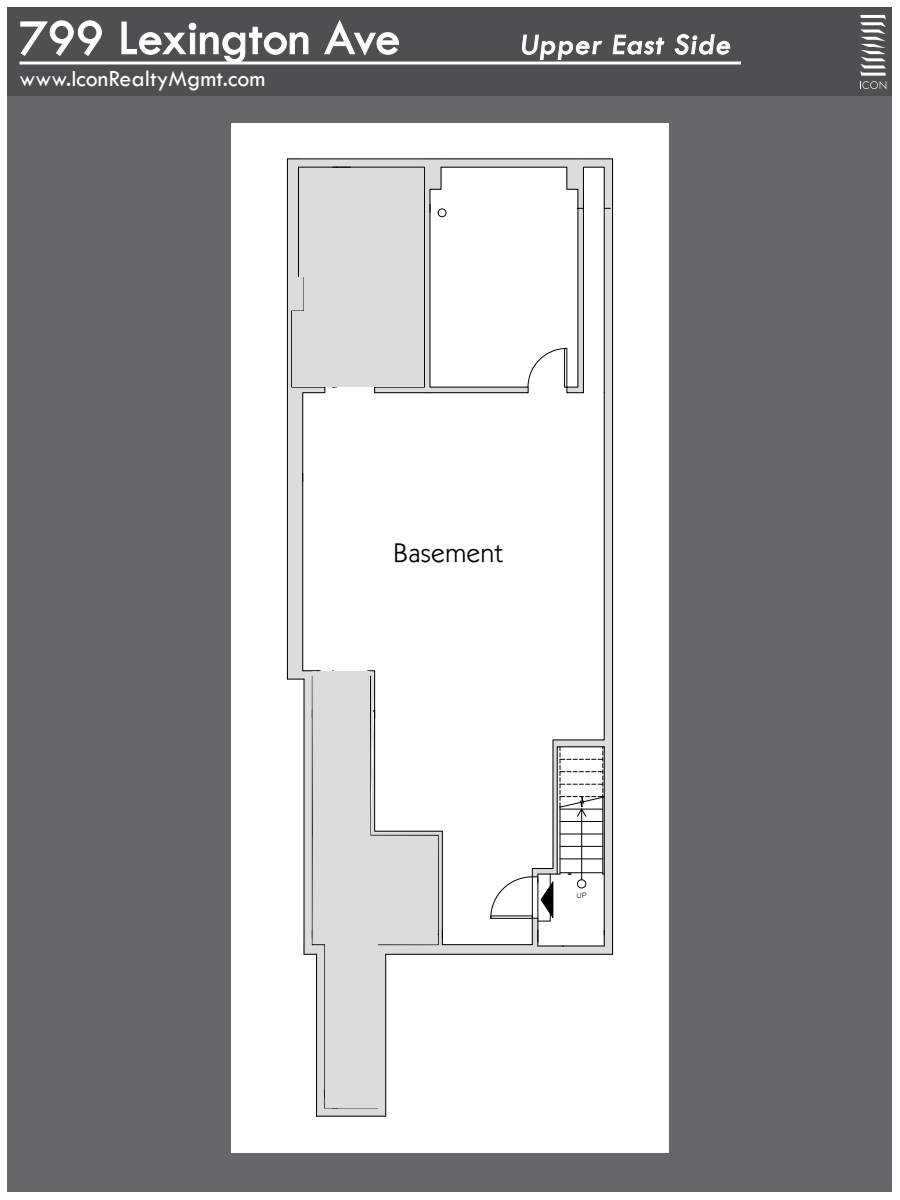
<style>
.page{position:relative;width:900px;height:1200px;background:#fff}
.page>*{position:absolute;margin:0;border:0;box-sizing:border-box;transform-origin:0 0}
.t1{font:51px "Tw Cen";color:#fff}
.t2{font:30px "Tw Cen";color:#fff}
.t3{font:300 27px "Klill";color:#000}
.t4{font:24px "Tw Cen";color:#fff}
.t5{font:7.5px "Gulim";color:#000}
</style>
<div class="page">
<div style="left:8px;top:8px;width:884px;height:1184px;background:#67676a"></div>
<div style="left:8px;top:8px;width:884px;height:88px;background:#4e4f50"></div>
<svg style="left:20px;top:20px;width:82px;height:36px"></svg>
<svg style="left:121px;top:21px;width:188px;height:41px"></svg>
<svg style="left:324px;top:20px;width:75px;height:35px"></svg>
<svg style="left:522px;top:34px;width:80px;height:26px"></svg>
<svg style="left:612px;top:34px;width:53px;height:21px"></svg>
<svg style="left:674px;top:34px;width:57px;height:21px"></svg>
<svg style="left:860px;top:15px;width:26px;height:74px"></svg>
<hr style="left:20px;top:62px;width:721px;height:2px;background:#fff">
<div style="left:231px;top:123px;width:438px;height:1029px;background:#fff"></div>
<svg style="left:287px;top:158px;width:326px;height:959px"></svg>
<div style="left:292px;top:312px;width:132px;height:75px;background:#dcdcdc"></div>
<div style="left:299px;top:168px;width:125px;height:108px;background:#dcdcdc"></div>
<div style="left:304px;top:227px;width:120px;height:108px;background:#dcdcdc"></div>
<p class="t1" style="left:20px;top:7px;width:383px">799 Lexington Ave</p>
<p class="t4" style="left:20px;top:64px;width:247px">www.IconRealtyMgmt.com</p>
<p class="t2" style="left:520px;top:26px;width:216px">Upper East Side</p>
<p class="t3" style="left:394px;top:537px;width:111px">Basement</p>
<p class="t5" style="left:576px;top:891px;width:12px">UP</p>
</div>
